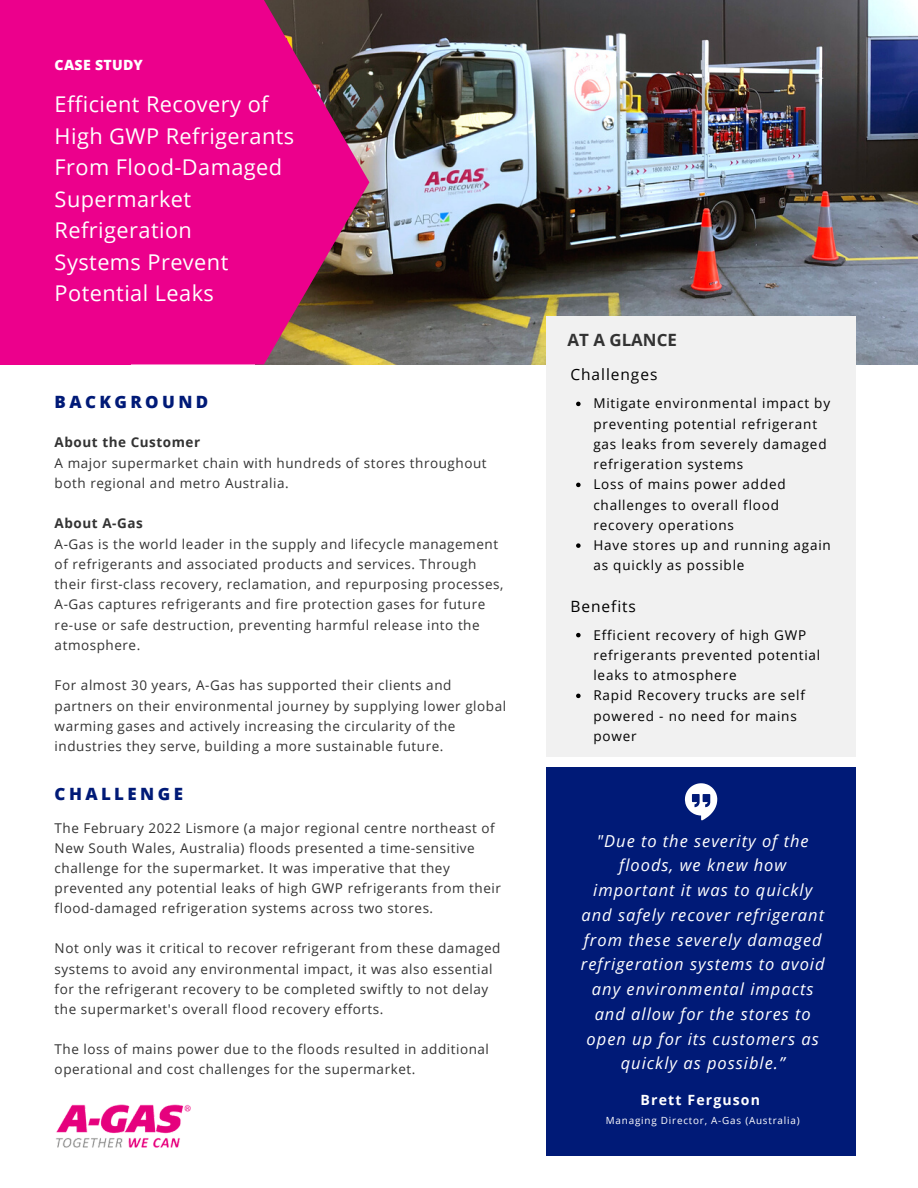
<style>
.page{position:relative;width:918px;height:1188px;background:#fff}
.page>*{position:absolute;margin:0;border:0;box-sizing:border-box;transform-origin:0 0}
.t1{font:21.75px/31.5px "Open Sans";letter-spacing:.02em;color:#fff}
.t2{font:800 16.95px "Open Sans";letter-spacing:.2em;color:#001a77}
.t3{font:700 16.95px "Open Sans";color:#333}
.t4{font:italic 16.5px/24.8px "Open Sans";letter-spacing:.06em;color:#fff;text-align:center}
.t5{font:15.45px "Open Sans";letter-spacing:.06em;color:#000}
.t6{font:700 14.1px "Open Sans";letter-spacing:.08em;color:#fff}
.t7{font:800 14.1px "Open Sans";letter-spacing:.02em;color:#fff}
.t8{font:13.5px/20.2px "Open Sans";letter-spacing:.04em;color:#333}
.t9{font:13.5px/20.2px "Open Sans";letter-spacing:.06em;color:#000}
.t10{font:700 13.5px "Open Sans";letter-spacing:.04em;color:#333}
.t11{font:9.9px "Open Sans";letter-spacing:.08em;color:#fff}
.s1{font-weight:700}
.s2{font-family:"Noto Sans"}
</style>
<div class="page">
<img style="left:369px;top:0;width:549px;height:364px">
<div style="left:546px;top:316px;width:310px;height:441px;background:#f1f1f1"></div>
<div style="left:546px;top:767px;width:310px;height:388px;background:#001a77"></div>
<svg style="left:685px;top:783px;width:32px;height:37px"></svg>
<svg style="left:0;top:0;width:369px;height:364px;background:#d80b80"></svg>
<img style="left:56px;top:1104px;width:135px;height:44px">
<svg style="left:576px;top:633px;width:5px;height:4px"></svg>
<svg style="left:576px;top:694px;width:5px;height:4px"></svg>
<svg style="left:576px;top:402px;width:5px;height:4px"></svg>
<svg style="left:576px;top:483px;width:5px;height:4px"></svg>
<svg style="left:576px;top:543px;width:5px;height:5px"></svg>
<p class="t7" style="left:55px;top:55px;width:90px">CASE STUDY</p>
<h1 class="t1" style="left:55px;top:88px;width:241px">Efficient Recovery of<br>High GWP Refrigerants<br>From Flood-Damaged<br>Supermarket<br>Refrigeration<br>Systems Prevent<br>Potential Leaks</h1>
<p class="t2" style="left:55px;top:390px;width:155px">BACKGROUND</p>
<p class="t10" style="left:55px;top:433px;width:147px">About the Customer</p>
<p class="t8" style="left:55px;top:452px;width:434px">A major supermarket chain with hundreds of stores throughout both regional and metro Australia.</p>
<p class="t8" style="left:55px;top:513px;width:450px"><span class="s1">About A-Gas<br></span>A<span class="s2">‑</span>Gas is the world leader in the supply and lifecycle management of refrigerants and associated products and services. Through their first-class recovery, reclamation, and repurposing processes, A-Gas captures refrigerants and fire protection gases for future re-use or safe destruction, preventing harmful release into the atmosphere.</p>
<p class="t8" style="left:55px;top:675px;width:453px">For almost 30 years, A-Gas has supported their clients and partners on their environmental journey by supplying lower global warming gases and actively increasing the circularity of the industries they serve, building a more sustainable future.</p>
<p class="t2" style="left:55px;top:782px;width:130px">CHALLENGE</p>
<p class="t8" style="left:55px;top:817px;width:448px">The February 2022 Lismore (a major regional centre northeast of New South Wales, Australia) floods presented a time-sensitive challenge for the supermarket. It was imperative that they prevented any potential leaks of high GWP refrigerants from their flood-damaged refrigeration systems across two stores.</p>
<p class="t8" style="left:55px;top:938px;width:447px">Not only was it critical to recover refrigerant from these damaged systems to avoid any environmental impact, it was also essential for the refrigerant recovery to be completed swiftly to not delay the supermarket's overall flood recovery efforts.</p>
<p class="t8" style="left:55px;top:1039px;width:436px">The loss of mains power due to the floods resulted in additional operational and cost challenges for the supermarket.</p>
<p class="t3" style="left:568px;top:328px;width:111px">AT A GLANCE</p>
<p class="t5" style="left:570px;top:364px;width:88px">Challenges</p>
<p class="t9" style="left:593px;top:393px;width:239px">Mitigate environmental impact by preventing potential refrigerant gas leaks from severely damaged refrigeration systems<br>Loss of mains power added challenges to overall flood recovery operations<br>Have stores up and running again as quickly as possible</p>
<p class="t5" style="left:570px;top:595px;width:67px">Benefits</p>
<p class="t9" style="left:593px;top:624px;width:228px">Efficient recovery of high GWP refrigerants prevented potential leaks to atmosphere<br>Rapid Recovery trucks are self powered - no need for mains power</p>
<p class="t4" style="left:581px;top:828px;width:245px">"Due to the severity of the floods, we knew how important it was to quickly and safely recover refrigerant from these severely damaged refrigeration systems to avoid any environmental impacts and allow for the stores to open up for its customers as quickly as possible.”</p>
<p class="t6" style="left:641px;top:1090px;width:121px">Brett Ferguson</p>
<p class="t11" style="left:606px;top:1113px;width:195px">Managing Director, A-Gas (Australia)</p>
</div>
